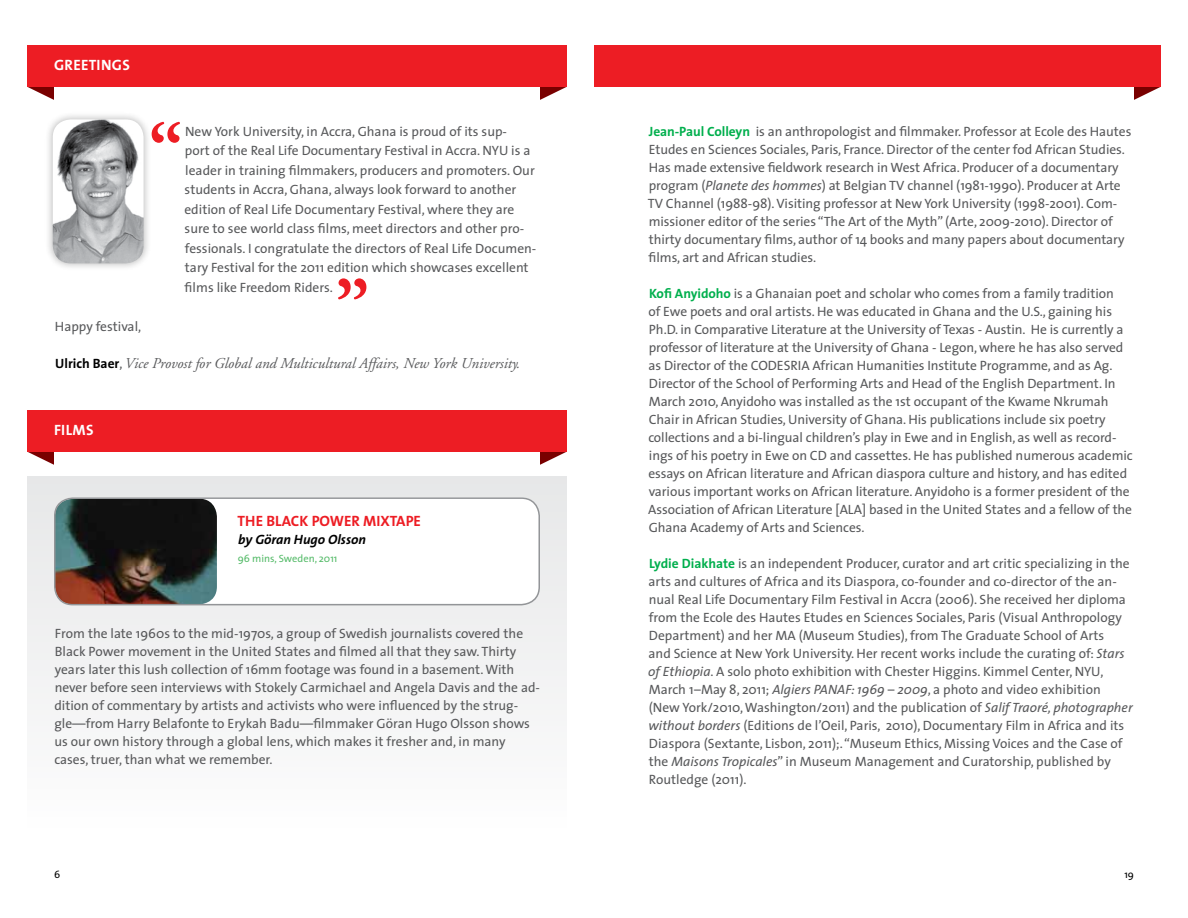
<style>
.page{position:relative;width:1188px;height:918px;background:#fff}
.page>*{position:absolute;margin:0;border:0;box-sizing:border-box;transform-origin:0 0}
.t1{font:700 72px "Adobe Garamond";color:#ed1d24}
.t2{font:italic 15px "Adobe Garamond";color:#58595b}
.t3{font:700 15px "The Sans";color:#ed1d24}
.t4{font:15px "The Sans Bold Caps";letter-spacing:.02em;color:#fff}
.t5{font:13.5px/18px "The Sans";letter-spacing:-.005em;color:#58595b}
.t6{font:italic 700 13.5px "The Sans";color:#000}
.t7{font:10.5px "The Sans";color:#55bb69}
.t8{font:10.5px "The Sans";color:#000}
.s1{font-family:"The Sans";font-weight:700;font-style:normal;font-size:13.5px;color:#000}
.s2{font-family:"The Sans";font-style:normal;font-size:13.5px}
.s3{font-weight:700;color:#00af4d}
.s4{font-style:italic}
</style>
<div class="page">
<div style="left:27px;top:477px;width:540px;height:355px;background:linear-gradient(to right,#f4f4f5,#f4f4f5)"></div>
<svg style="left:28px;top:87px;width:26px;height:13px"></svg>
<svg style="left:540px;top:87px;width:26px;height:13px"></svg>
<div style="left:27px;top:45px;width:540px;height:42px;background:#ed1d24"></div>
<svg style="left:28px;top:452px;width:26px;height:13px"></svg>
<svg style="left:540px;top:452px;width:26px;height:13px"></svg>
<div style="left:27px;top:410px;width:540px;height:42px;background:#ed1d24"></div>
<div style="left:45px;top:111px;width:106px;height:161px;background:#000;opacity:.3"></div>
<img style="left:53px;top:119px;width:91px;height:144px">
<div style="left:55px;top:497px;width:484px;height:107px;background:#fff;border-radius:18px"></div>
<img style="left:55px;top:499px;width:162px;height:105px">
<div style="left:54px;top:497px;width:486px;height:108px;border:2px solid #939598;border-radius:18px"></div>
<svg style="left:1134px;top:87px;width:26px;height:13px"></svg>
<div style="left:594px;top:46px;width:567px;height:41px;background:#ed1d24"></div>
<p class="t4" style="left:54px;top:52px;width:77px">GREETINGS</p>
<h1 class="t1" style="left:149px;top:111px;width:35px">“</h1>
<p class="t5" style="left:184px;top:121px;width:353px;line-height:19.5px">New York University, in Accra, Ghana is proud of its sup-<br>port of the Real Life Documentary Festival in Accra. NYU is a leader in training filmmakers, producers and promoters. Our students in Accra, Ghana, always look forward to another edition of Real Life Documentary Festival, where they are sure to see world class films, meet directors and other pro&shy;fessionals. I congratulate the directors of Real Life Documen&shy;tary Festival for the 2011 edition which showcases excellent films like Freedom Riders.</p>
<h1 class="t1" style="left:335px;top:267px;width:35px">”</h1>
<p class="t5" style="left:55px;top:317px;width:88px">Happy festival,</p>
<p class="t2" style="left:55px;top:356px;width:467px"><span class="s1">Ulrich Baer</span><span class="s2">,</span> Vice Provost for Global and Multicultural Affairs, New York University.</p>
<p class="t4" style="left:54px;top:417px;width:41px">FILMS</p>
<p class="t3" style="left:238px;top:508px;width:47px">The Black</p>
<p class="t3" style="left:312px;top:508px;width:19px">Power</p>
<p class="t3" style="left:363px;top:508px;width:36px">Mixtape</p>
<p class="t6" style="left:238px;top:528px;width:129px">by Göran Hugo Olsson</p>
<p class="t7" style="left:238px;top:550px;width:101px">96 mins, Sweden, 2011</p>
<p class="t5" style="left:54px;top:624px;width:487px">From the late 1960s to the mid-1970s, a group of Swedish journalists covered the Black Power movement in the United States and filmed all that they saw. Thirty years later this lush collection of 16mm footage was found in a basement. With never before seen interviews with Stokely Carmichael and Angela Davis and the ad&shy;dition of commentary by artists and activists who were influenced by the strug&shy;gle—from Harry Belafonte to Erykah Badu—filmmaker Göran Hugo Olsson shows us our own history through a global lens, which makes it fresher and, in many cases, truer, than what we remember.</p>
<p class="t5" style="left:648px;top:122px;width:485px"><span class="s3">Jean-Paul Colleyn</span> is an anthropologist and filmmaker. Professor at Ecole des Hautes Etudes en Sciences Sociales, Paris, France. Director of the center fod African Studies.<br>Has made extensive fieldwork research in West Africa. Producer of a documentary program (<span class="s4">Planete des hommes</span>) at Belgian TV channel (1981-1990). Producer at Arte TV Channel (1988-98). Visiting professor at New York University (1998-2001). Com&shy;missioner editor of the series “The Art of the Myth” (Arte, 2009-2010). Director of thirty documentary films, author of 14 books and many papers about documentary films, art and African studies.</p>
<p class="t5" style="left:648px;top:284px;width:486px"><span class="s3">Kofi Anyidoho</span> is a Ghanaian poet and scholar who comes from a family tradition<br>of Ewe poets and oral artists. He was educated in Ghana and the U.S., gaining his Ph.D. in Comparative Literature at the University of Texas - Austin. He is currently a professor of literature at the University of Ghana - Legon, where he has also served as Director of the CODESRIA African Humanities Institute Programme, and as Ag.<br>Director of the School of Performing Arts and Head of the English Department. In March 2010, Anyidoho was installed as the 1st occupant of the Kwame Nkrumah Chair in African Studies, University of Ghana. His publications include six poetry collections and a bi-lingual children’s play in Ewe and in English, as well as record&shy;ings of his poetry in Ewe on CD and cassettes. He has published numerous academic essays on African literature and African diaspora culture and history, and has edited various important works on African literature. Anyidoho is a former president of the Association of African Literature [ALA] based in the United States and a fellow of the Ghana Academy of Arts and Sciences.</p>
<p class="t5" style="left:648px;top:554px;width:486px"><span class="s3">Lydie Diakhate</span> is an independent Producer, curator and art critic specializing in the arts and cultures of Africa and its Diaspora, co-founder and co-director of the an&shy;nual Real Life Documentary Film Festival in Accra (2006). She received her diploma from the Ecole des Hautes Etudes en Sciences Sociales, Paris (Visual Anthropology Department) and her MA (Museum Studies), from The Graduate School of Arts<br>and Science at New York University. Her recent works include the curating of: <span class="s4">Stars of Ethiopia</span>. A solo photo exhibition with Chester Higgins. Kimmel Center, NYU, March 1–May 8, 2011; <span class="s4">Algiers PANAF: 1969 – 2009</span>, a photo and video exhibition (New York/2010, Washington/2011) and the publication of <span class="s4">Salif Traoré, photographer without borders</span> (Editions de l’Oeil, Paris, 2010), Documentary Film in Africa and its Diaspora (Sextante, Lisbon, 2011);. “Museum Ethics, Missing Voices and the Case of the <span class="s4">Maisons Tropicales</span>” in Museum Management and Curatorship, published by Routledge (2011).</p>
<p class="t8" style="left:54px;top:866px;width:8px">6</p>
<p class="t8" style="left:1124px;top:866px;width:11px">19</p>
</div>
